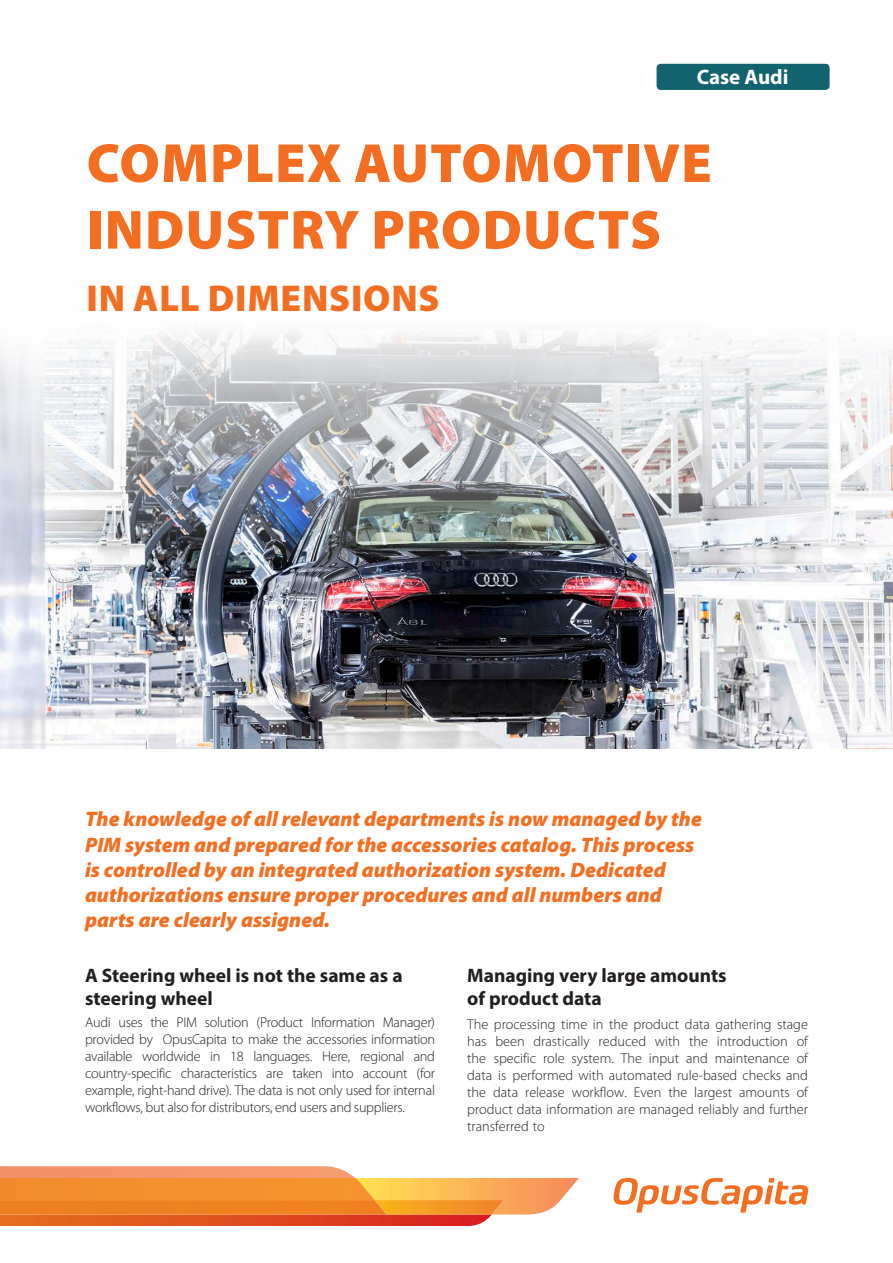
<style>
.page{position:relative;width:893px;height:1263px;background:#fff}
.page>*{position:absolute;margin:0;border:0;box-sizing:border-box;transform-origin:0 0}
.t1{font:900 55.5px/66.6px "Myriad Pro";letter-spacing:.02em;color:#f36e21}
.t2{font:900 37.5px "Myriad Pro";letter-spacing:.02em;color:#f36e21}
.t3{font:italic 900 21px/25.2px "Myriad Pro";color:#f36e21}
.t4{font:700 21px "Myriad Pro";color:#fff}
.t5{font:700 19.5px/23.4px "Myriad Pro";color:#231f20}
.t6{font:300 14.25px/17.1px "Myriad Pro";letter-spacing:-.01em;color:#231f20;text-align:justify}
</style>
<div class="page">
<img style="left:0;top:339px;width:893px;height:409px">
<div style="left:50px;top:105px;width:698px;height:245px;background:#fff"></div>
<div style="left:657px;top:64px;width:173px;height:26px;background:#13626f;border-radius:4px"></div>
<svg style="left:0;top:1166px;width:579px;height:60px"></svg>
<div style="left:0;top:1178px;width:375px;height:22px;background:#f4902f"></div>
<img style="left:0;top:1200px;width:386px;height:14px">
<svg style="left:614px;top:1178px;width:194px;height:34px"></svg>
<p class="t4" style="left:623px;top:62px;width:194px">Case Monier Roofing</p>
<p class="t4" style="left:697px;top:63px;width:93px">Case Audi</p>
<p class="t1" style="left:87px;top:130px;width:627px">COMPLEX AUTOMOTIVE<br>INDUSTRY PRODUCTS</p>
<p class="t2" style="left:86px;top:277px;width:355px">IN ALL DIMENSIONS</p>
<p class="t3" style="left:85px;top:806px;width:618px">The knowledge of all relevant departments is now managed by the PIM system and prepared for the accessories catalog. This process is controlled by an integrated authorization system. Dedicated authorizations ensure proper procedures and all numbers and parts are clearly assigned.</p>
<p class="t5" style="left:85px;top:963px;width:319px">A Steering wheel is not the same as a steering wheel</p>
<p class="t6" style="left:85px;top:1013px;width:352px">Audi uses the PIM solution (Product Information Manager) provided by OpusCapita to make the accessories information available worldwide in 18 languages. Here, regional and country-specific characteristics are taken into account (for example, right-hand drive). The data is not only used for internal workflows, but also for distributors, end users and suppliers.</p>
<p class="t5" style="left:467px;top:963px;width:261px">Managing very large amounts of product data</p>
<p class="t6" style="left:467px;top:1015px;width:342px">The processing time in the product data gathering stage has been drastically reduced with the introduction of the specific role system. The input and maintenance of data is performed with automated rule-based checks and the data release workflow. Even the largest amounts of product data information are managed reliably and further transferred to</p>
</div>
